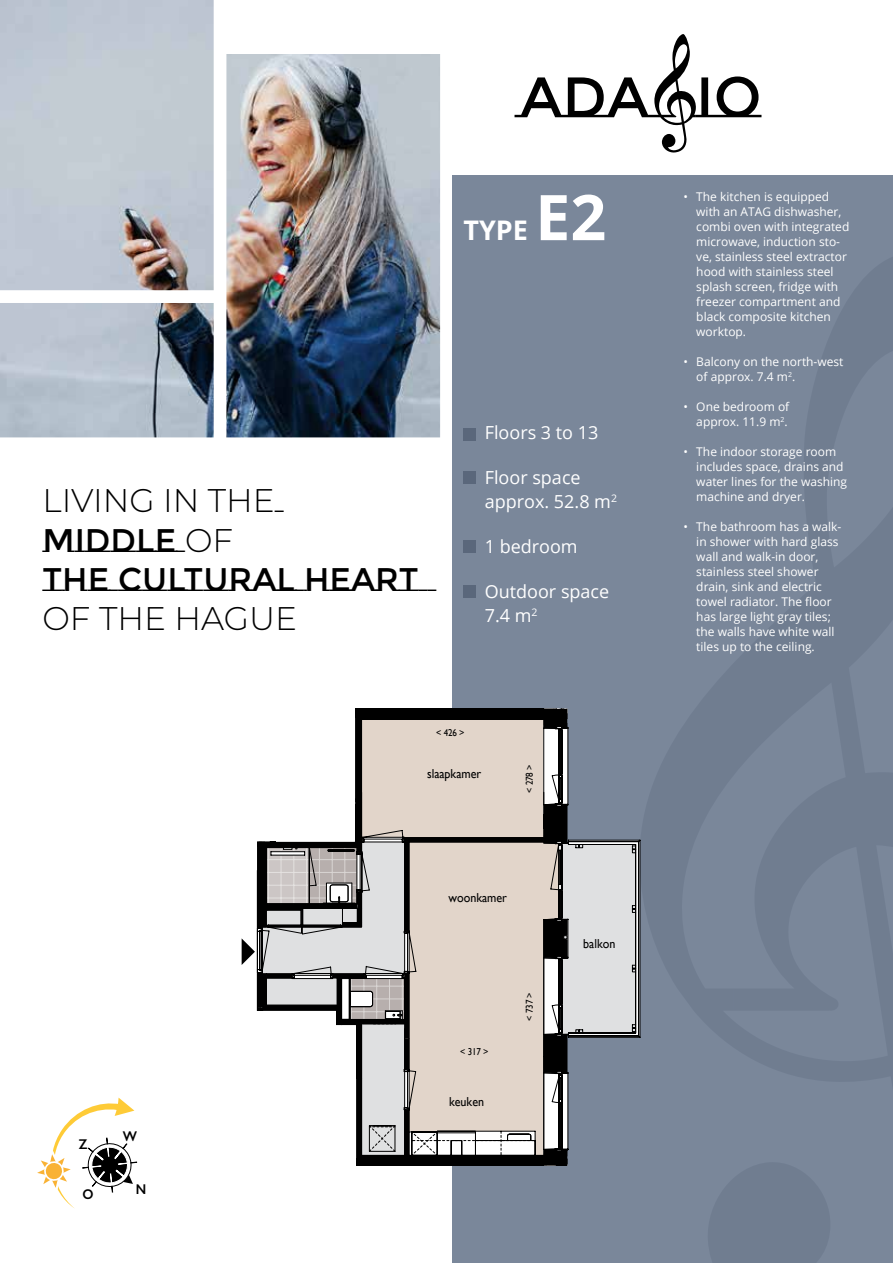
<style>
.page{position:relative;width:893px;height:1263px;background:#fff}
.page>*{position:absolute;margin:0;border:0;box-sizing:border-box;transform-origin:0 0}
.t1{font:700 63px "Open Sans";color:#fff}
.t2{font:32.7px/39.3px "Montserrat Subrayada";color:#000}
.t3{font:300 32.7px "Montserrat";color:#000}
.t4{font:700 27px "Open Sans";color:#fff}
.t5{font:18px/24px "Open Sans";color:#fff}
.t6{font:600 14.25px "Gill Sans";color:#000;scale:.92 1}
.t7{font:13.05px "Gill Sans";color:#000;scale:.92 1}
.t8{font:12px/15px "Open Sans";color:#fff}
.t9{font:9.9px "Gill Sans";letter-spacing:-.015em;color:#000;scale:.9 1}
.s1{font-family:"Montserrat";font-weight:300}
</style>
<div class="page">
<div style="left:453px;top:175px;width:440px;height:1088px;background:#7a879a"></div>
<img style="left:0;top:0;width:440px;height:437px">
<svg style="left:37px;top:1097px;width:100px;height:111px"></svg>
<svg style="left:568px;top:727px;width:73px;height:423px"></svg>
<svg style="left:241px;top:709px;width:327px;height:457px"></svg>
<svg style="left:353px;top:1076px;width:6px;height:88px"></svg>
<div style="left:354px;top:1158px;width:195px;height:5px;background:#000"></div>
<svg style="left:352px;top:710px;width:8px;height:92px"></svg>
<div style="left:354px;top:710px;width:127px;height:7px;background:#000"></div>
<svg style="left:514px;top:34px;width:247px;height:119px"></svg>
<div style="left:463px;top:428px;width:13px;height:13px;background:#5a677b"></div>
<div style="left:463px;top:471px;width:13px;height:13px;background:#5a677b"></div>
<div style="left:463px;top:540px;width:13px;height:13px;background:#5a677b"></div>
<div style="left:463px;top:585px;width:13px;height:13px;background:#5a677b"></div>
<h3 class="t4" style="left:463px;top:211px;width:66px">TYPE</h3>
<h1 class="t1" style="left:535px;top:173px;width:73px">E2</h1>
<h2 class="t3" style="left:43px;top:479px;width:234px">LIVING IN THE</h2>
<h2 class="t2" style="left:43px;top:521px;width:378px">MIDDLE <span class="s1">OF<br></span>THE CULTURAL HEART</h2>
<h2 class="t3" style="left:43px;top:597px;width:256px">OF THE HAGUE</h2>
<p class="t7" style="left:246px;top:502px;width:60px">slaapkamer</p>
<p class="t9" style="left:212px;top:538px;width:33px;rotate:-90deg">&lt; 495 &gt;</p>
<p class="t9" style="left:50px;top:563px;width:33px;rotate:-90deg">&lt; 490 &gt;</p>
<p class="t9" style="left:360px;top:594px;width:33px;rotate:-90deg">&lt; 592 &gt;</p>
<p class="t9" style="left:171px;top:634px;width:33px;rotate:-90deg">&lt; 490 &gt;</p>
<p class="t7" style="left:104px;top:612px;width:60px">slaapkamer</p>
<h3 class="t5" style="left:485px;top:420px;width:115px">Floors 3 to 13</h3>
<h3 class="t5" style="left:485px;top:465px;width:134px">Floor space approx. 52.8 m<sup>2</sup></h3>
<h3 class="t5" style="left:485px;top:534px;width:94px">1 bedroom</h3>
<h3 class="t5" style="left:485px;top:579px;width:126px">Outdoor space<br>7.4 m<sup>2</sup></h3>
<p class="t9" style="left:436px;top:727px;width:33px">&lt; 426 &gt;</p>
<p class="t7" style="left:427px;top:766px;width:60px">slaapkamer</p>
<p class="t9" style="left:524px;top:793px;width:33px;rotate:-90deg">&lt; 278 &gt;</p>
<p class="t6" style="left:123px;top:1128px;width:17px">W</p>
<p class="t6" style="left:79px;top:1136px;width:11px">Z</p>
<p class="t6" style="left:82px;top:1185px;width:14px">O</p>
<p class="t6" style="left:136px;top:1180px;width:13px">N</p>
<p class="t7" style="left:448px;top:890px;width:65px">woonkamer</p>
<p class="t9" style="left:460px;top:1046px;width:33px">&lt; 317 &gt;</p>
<p class="t7" style="left:449px;top:1094px;width:40px">keuken</p>
<p class="t9" style="left:524px;top:1020px;width:33px;rotate:-90deg">&lt; 737 &gt;</p>
<p class="t7" style="left:583px;top:936px;width:36px">balkon</p>
<p class="t8" style="left:696px;top:189px;width:155px;text-indent:-13px">• The kitchen is equipped with an ATAG dishwasher, combi oven with integrated microwave, induction sto&shy;ve, stainless steel extractor hood with stainless steel splash screen, fridge with freezer compartment and black composite kitchen worktop.</p>
<p class="t8" style="left:696px;top:354px;width:149px;text-indent:-13px">• Balcony on the north-west of approx. 7.4 m<sup>2</sup>.</p>
<p class="t8" style="left:684px;top:399px;width:107px;text-align:right">• One bedroom of approx. 11.9 m<sup>2</sup>.</p>
<p class="t8" style="left:696px;top:444px;width:152px;text-indent:-13px">• The indoor storage room includes space, drains and water lines for the washing machine and dryer.</p>
<p class="t8" style="left:696px;top:519px;width:147px;text-indent:-13px">• The bathroom has a walk&shy;in shower with hard glass wall and walk-in door, stainless steel shower drain, sink and electric towel radiator. The floor has large light gray tiles; the walls have white wall tiles up to the ceiling.</p>
</div>
